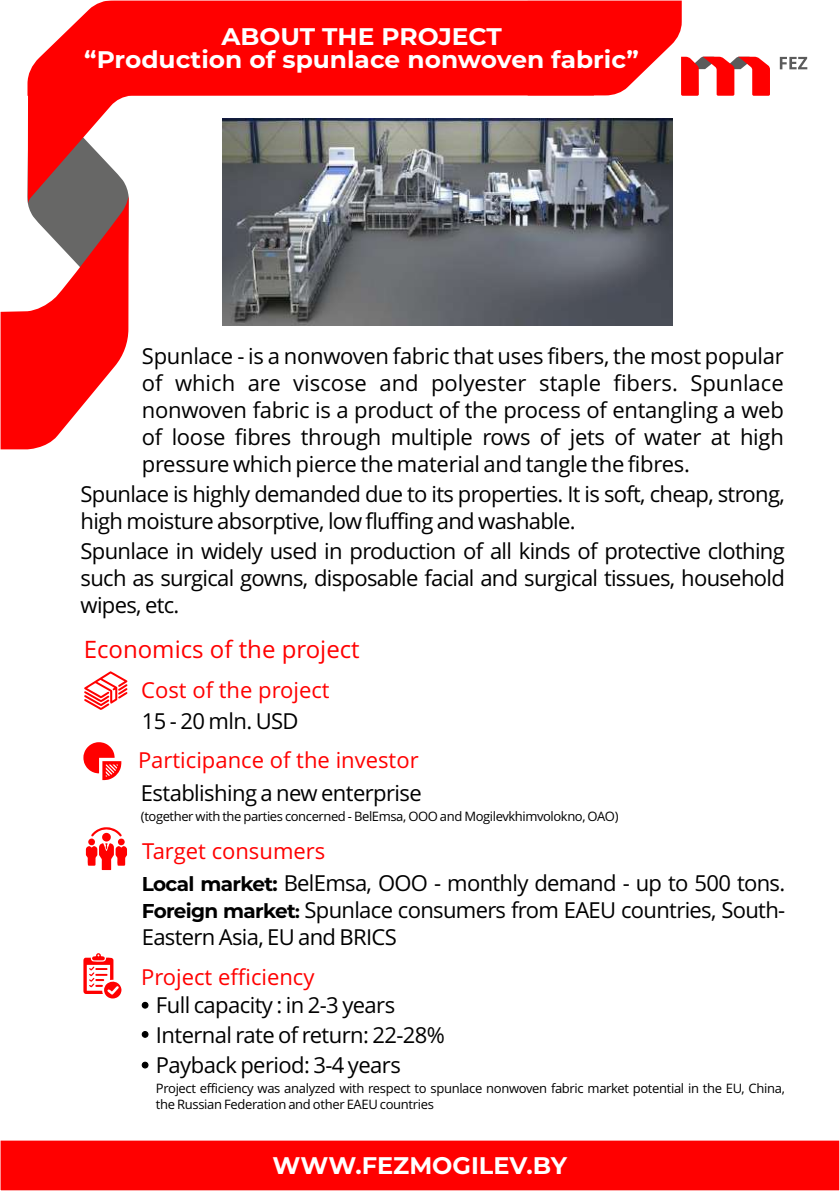
<style>
.page{position:relative;width:840px;height:1191px;background:#fff}
.page>*{position:absolute;margin:0;border:0;box-sizing:border-box;transform-origin:0 0}
.t1{font:700 24px/22.6px "Montserrat";color:#fff;text-align:center;scale:1.04 1}
.t2{font:24px "Open Sans";color:#f00}
.t3{font:700 24px "Montserrat";color:#fff}
.t4{font:22px/27px "Open Sans";letter-spacing:-.03em;color:#000}
.t5{font:22px "Open Sans";color:#f00}
.t6{font:13px/16px "Open Sans";letter-spacing:-.025em;color:#000}
.s1{color:#f00}
.s2{font-family:"Montserrat";font-weight:700;font-size:20px}
.s3{font-family:"Montserrat";font-weight:700;font-size:18px}
</style>
<div class="page">
<div style="left:0;top:1140px;width:839px;height:50px;background:#f00"></div>
<svg style="left:2px;top:96px;width:127px;height:353px"></svg>
<div style="left:27px;top:2px;width:500px;height:94px;background:#f00"></div>
<img style="left:222px;top:118px;width:449px;height:207px">
<svg style="left:86px;top:827px;width:41px;height:43px"></svg>
<svg style="left:84px;top:671px;width:43px;height:39px"></svg>
<svg style="left:83px;top:742px;width:38px;height:38px"></svg>
<svg style="left:83px;top:953px;width:38px;height:45px"></svg>
<svg style="left:142px;top:1001px;width:6px;height:7px"></svg>
<svg style="left:142px;top:1031px;width:6px;height:6px"></svg>
<svg style="left:142px;top:1061px;width:6px;height:7px"></svg>
<svg style="left:527px;top:2px;width:242px;height:94px"></svg>
<svg style="left:779px;top:57px;width:27px;height:12px"></svg>
<p class="t1" style="left:84px;top:26px;width:534px">ABOUT THE PROJECT<br>“Production of spunlace nonwoven fabric”</p>
<p class="t4" style="left:142px;top:344px;width:643px;text-align:justify">Spunlace - is a nonwoven fabric that uses fibers, the most popular of which are viscose and polyester staple fibers. Spunlace nonwoven fabric is a product of the process of entangling a web of loose fibres through multiple rows of jets of water at high pressure which pierce the material and tangle the fibres.</p>
<p class="t4" style="left:80px;top:482px;width:705px">Spunlace is highly demanded due to its properties. It is soft, cheap, strong, high moisture absorptive, low fluffing and washable.</p>
<p class="t4" style="left:80px;top:539px;width:705px;text-align:justify">Spunlace in widely used in production of all kinds of protective clothing such as surgical gowns, disposable facial and surgical tissues, household wipes, etc.</p>
<p class="t2" style="left:84px;top:640px;width:277px">Economics of the project</p>
<p class="t5" style="left:141px;top:680px;width:190px">Cost of the project</p>
<p class="t4" style="left:142px;top:709px;width:158px">15 - 20 mln. USD</p>
<p class="t5" style="left:138px;top:751px;width:282px">Participance of the investor</p>
<p class="t6" style="left:141px;top:810px;width:479px">(together with the parties concerned - BelEmsa, ООО and Mogilevkhimvolokno, ОАО)</p>
<p class="t4" style="left:141px;top:781px;width:282px">Establishing a new enterprise</p>
<p class="t4" style="left:142px;top:837px;width:644px;line-height:31.8px"><span class="s1">Target consumers<br></span><span class="s2">Local market:</span> BelEmsa, ООО - monthly demand - up to 500 tons.</p>
<p class="t4" style="left:142px;top:898px;width:644px"><span class="s2">Foreign market</span><span class="s3">:</span> Spunlace consumers from EAEU countries, South-<br>Eastern Asia, EU and BRICS</p>
<p class="t5" style="left:141px;top:967px;width:175px">Project efficiency</p>
<p class="t4" style="left:156px;top:1022px;width:290px;line-height:30px">Internal rate of return: 22-28%<br>Payback period: 3-4 years</p>
<p class="t4" style="left:156px;top:994px;width:241px">Full capacity : in 2-3 years</p>
<p class="t6" style="left:156px;top:1082px;width:630px">Project efficiency was analyzed with respect to spunlace nonwoven fabric market potential in the EU, China, the Russian Federation and other EAEU countries</p>
<p class="t3" style="left:272px;top:1150px;width:296px">WWW.FEZMOGILEV.BY</p>
</div>
